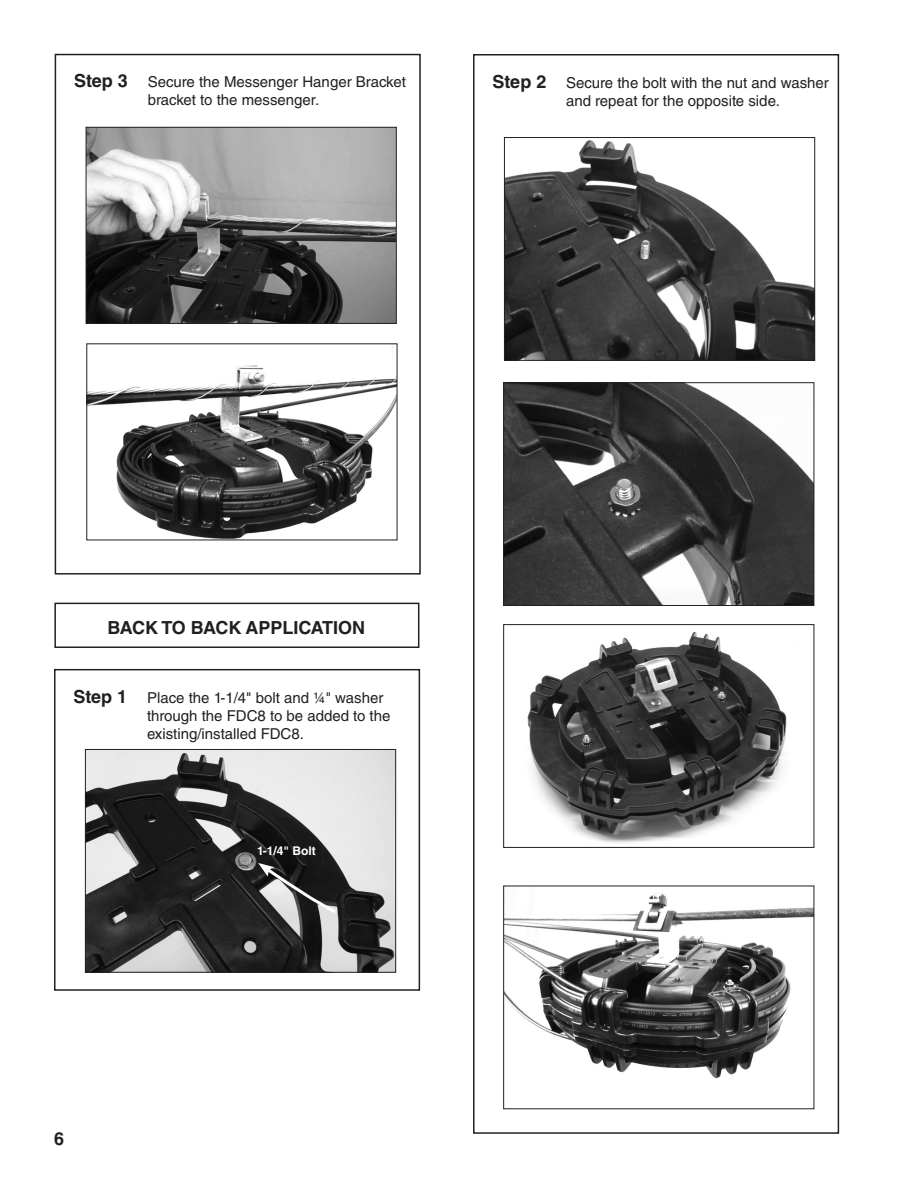
<style>
.page{position:relative;width:918px;height:1188px;background:#fff}
.page>*{position:absolute;margin:0;border:0;box-sizing:border-box;transform-origin:0 0}
.t1{font:700 18px "Helvetica LT Std";color:#231f20}
.t2{font:15px/18px "Helvetica LT Std";color:#231f20}
.t3{font:700 12px "Helvetica LT Std";color:#fff}
.s1{font-weight:700;font-size:18px}
</style>
<div class="page">
<div style="left:55px;top:54px;width:366px;height:521px;border:2px solid #231f20"></div>
<img style="left:88px;top:129px;width:307px;height:193px">
<div style="left:86px;top:127px;width:311px;height:197px;border:1px solid #231f20"></div>
<img style="left:88px;top:345px;width:307px;height:193px">
<div style="left:54px;top:603px;width:365px;height:45px;border:2px solid #231f20"></div>
<div style="left:54px;top:669px;width:366px;height:322px;border:2px solid #231f20"></div>
<img style="left:87px;top:751px;width:307px;height:220px">
<div style="left:85px;top:749px;width:311px;height:224px;border:1px solid #231f20"></div>
<div style="left:473px;top:54px;width:366px;height:1080px;border:2px solid #231f20"></div>
<img style="left:506px;top:140px;width:307px;height:219px">
<div style="left:504px;top:137px;width:311px;height:224px;border:1px solid #231f20"></div>
<img style="left:505px;top:893px;width:307px;height:186px">
<img style="left:505px;top:384px;width:307px;height:220px">
<div style="left:503px;top:382px;width:311px;height:224px;border:1px solid #231f20"></div>
<img style="left:527px;top:631px;width:260px;height:212px">
<div style="left:503px;top:624px;width:311px;height:224px;border:1px solid #231f20"></div>
<svg style="left:258px;top:863px;width:80px;height:52px;background:#5b5b5b"></svg>
<p class="t2" style="left:148px;top:73px;width:260px;text-indent:-74px"><span class="s1">Step 3</span> Secure the Messenger Hanger Bracket bracket to the messenger.</p>
<p class="t2" style="left:566px;top:73px;width:264px;text-indent:-74px"><span class="s1">Step 2</span> Secure the bolt with the nut and washer and repeat for the opposite side.</p>
<p class="t1" style="left:107px;top:616px;width:259px">BACK TO BACK APPLICATION</p>
<p class="t2" style="left:147px;top:688px;width:245px;text-indent:-74px"><span class="s1">Step 1</span> Place the 1-1/4" bolt and ¼" washer through the FDC8 to be added to the existing/installed FDC8.</p>
<p class="t3" style="left:257px;top:844px;width:60px">1-1/4" Bolt</p>
<p class="t1" style="left:54px;top:1128px;width:12px">6</p>
</div>
